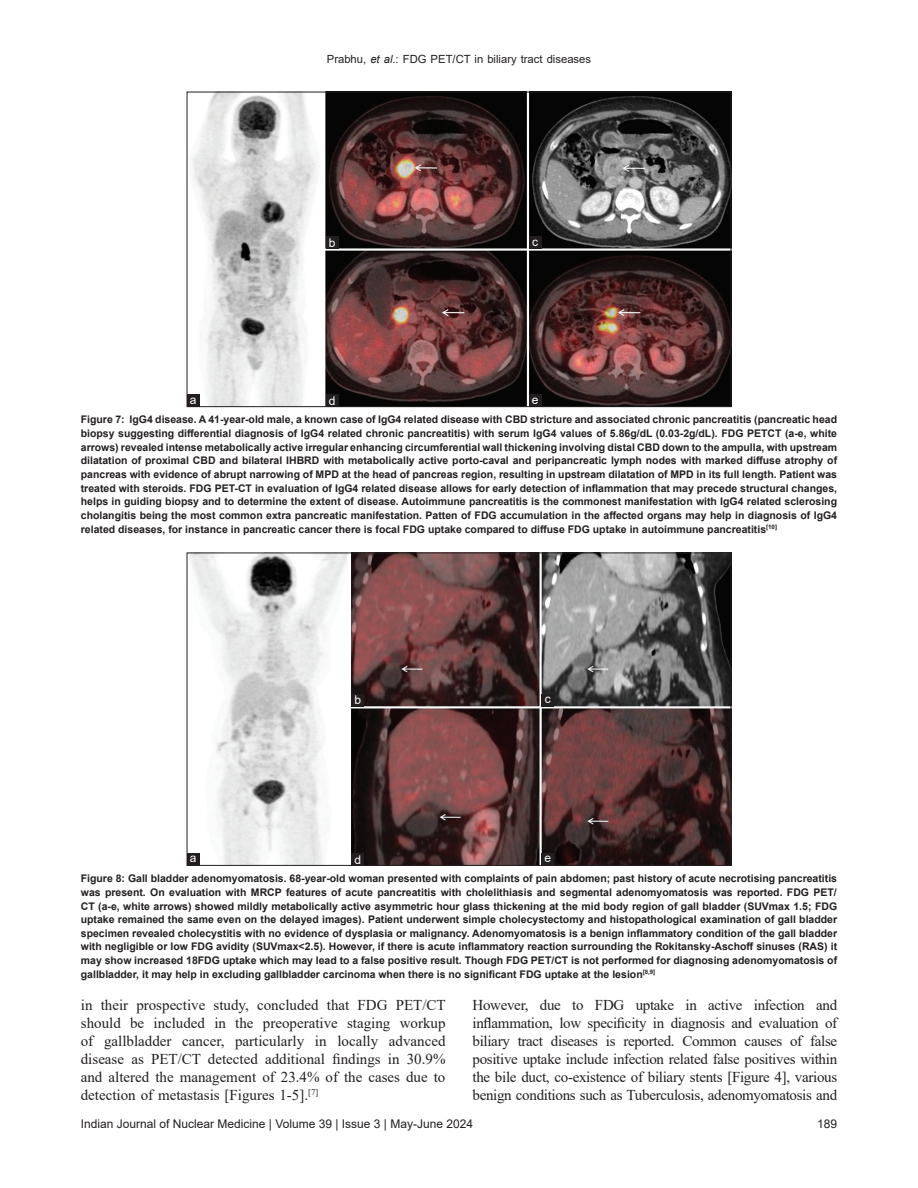
<style>
.page{position:relative;width:918px;height:1188px;background:#fff}
.page>*{position:absolute;margin:0;border:0;box-sizing:border-box;transform-origin:0 0}
.TX{font:15px/18px "Times New Roman";letter-spacing:-.01em;color:#231f20;text-align:justify}
.t1{font:12px "Arial";color:#231f20}
.LABEL{font:12px "Arial";color:#fff}
.t2{font:11.25px "Arial";color:#231f20}
.FGC{font:700 10.5px/13.6px "Arial";color:#231f20;text-align:justify}
.s1{font-style:italic}
</style>
<div class="page">
<img style="left:189px;top:555px;width:540px;height:309px">
<div style="left:351px;top:853px;width:13px;height:13px;background:#231f20"></div>
<div style="left:541px;top:694px;width:13px;height:12px;background:#231f20"></div>
<div style="left:351px;top:694px;width:13px;height:12px;background:#231f20"></div>
<div style="left:187px;top:853px;width:13px;height:13px;background:#231f20"></div>
<div style="left:541px;top:853px;width:13px;height:13px;background:#231f20"></div>
<img style="left:191px;top:94px;width:538px;height:311px">
<div style="left:326px;top:394px;width:13px;height:13px;background:#231f20"></div>
<div style="left:529px;top:236px;width:13px;height:13px;background:#231f20"></div>
<div style="left:326px;top:236px;width:13px;height:13px;background:#231f20"></div>
<div style="left:187px;top:394px;width:13px;height:13px;background:#231f20"></div>
<div style="left:529px;top:394px;width:13px;height:13px;background:#231f20"></div>
<p class="t2" style="left:327px;top:51px;width:266px">Prabhu, <span class="s1">et al</span>.: FDG PET/CT in biliary tract diseases</p>
<p class="LABEL" style="left:329px;top:234px;width:8px">b</p>
<p class="LABEL" style="left:532px;top:233px;width:7px">c</p>
<p class="LABEL" style="left:329px;top:392px;width:8px">d</p>
<p class="LABEL" style="left:190px;top:391px;width:8px">a</p>
<p class="LABEL" style="left:532px;top:391px;width:8px">e</p>
<p class="FGC" style="left:81px;top:413px;width:758px">Figure 7: IgG4 disease. A 41-year-old male, a known case of IgG4 related disease with CBD stricture and associated chronic pancreatitis (pancreatic head biopsy suggesting differential diagnosis of IgG4 related chronic pancreatitis) with serum IgG4 values of 5.86g/dL (0.03-2g/dL). FDG PETCT (a-e, white arrows) revealed intense metabolically active irregular enhancing circumferential wall thickening involving distal CBD down to the ampulla, with upstream dilatation of proximal CBD and bilateral IHBRD with metabolically active porto-caval and peripancreatic lymph nodes with marked diffuse atrophy of pancreas with evidence of abrupt narrowing of MPD at the head of pancreas region, resulting in upstream dilatation of MPD in its full length. Patient was treated with steroids. FDG PET-CT in evaluation of IgG4 related disease allows for early detection of inflammation that may precede structural changes, helps in guiding biopsy and to determine the extent of disease. Autoimmune pancreatitis is the commonest manifestation with IgG4 related sclerosing cholangitis being the most common extra pancreatic manifestation. Patten of FDG accumulation in the affected organs may help in diagnosis of IgG4 related diseases, for instance in pancreatic cancer there is focal FDG uptake compared to diffuse FDG uptake in autoimmune pancreatitis<sup>[10]</sup></p>
<p class="LABEL" style="left:354px;top:692px;width:8px">b</p>
<p class="LABEL" style="left:545px;top:691px;width:7px">c</p>
<p class="LABEL" style="left:354px;top:851px;width:8px">d</p>
<p class="LABEL" style="left:190px;top:850px;width:8px">a</p>
<p class="LABEL" style="left:544px;top:850px;width:8px">e</p>
<p class="FGC" style="left:81px;top:872px;width:758px">Figure 8: Gall bladder adenomyomatosis. 68-year-old woman presented with complaints of pain abdomen; past history of acute necrotising pancreatitis was present. On evaluation with MRCP features of acute pancreatitis with cholelithiasis and segmental adenomyomatosis was reported. FDG PET/ CT (a-e, white arrows) showed mildly metabolically active asymmetric hour glass thickening at the mid body region of gall bladder (SUVmax 1.5; FDG uptake remained the same even on the delayed images). Patient underwent simple cholecystectomy and histopathological examination of gall bladder specimen revealed cholecystitis with no evidence of dysplasia or malignancy. Adenomyomatosis is a benign inflammatory condition of the gall bladder with negligible or low FDG avidity (SUVmax&lt;2.5). However, if there is acute inflammatory reaction surrounding the Rokitansky-Aschoff sinuses (RAS) it may show increased 18FDG uptake which may lead to a false positive result. Though FDG PET/CT is not performed for diagnosing adenomyomatosis of gallbladder, it may help in excluding gallbladder carcinoma when there is no significant FDG uptake at the lesion<sup>[8,9]</sup></p>
<p class="TX" style="left:81px;top:995px;width:366px">in their prospective study, concluded that FDG PET/CT should be included in the preoperative staging workup of gallbladder cancer, particularly in locally advanced disease as PET/CT detected additional findings in 30.9% and altered the management of 23.4% of the cases due to detection of metastasis [Figures 1-5].<sup>[7]</sup></p>
<p class="TX" style="left:472px;top:995px;width:366px">However, due to FDG uptake in active infection and inflammation, low specificity in diagnosis and evaluation of biliary tract diseases is reported. Common causes of false positive uptake include infection related false positives within the bile duct, co-existence of biliary stents [Figure 4], various benign conditions such as Tuberculosis, adenomyomatosis and</p>
<p class="t1" style="left:81px;top:1116px;width:394px">Indian Journal of Nuclear Medicine | Volume 39 | Issue 3 | May-June 2024</p>
<p class="t1" style="left:817px;top:1116px;width:22px">189</p>
</div>
